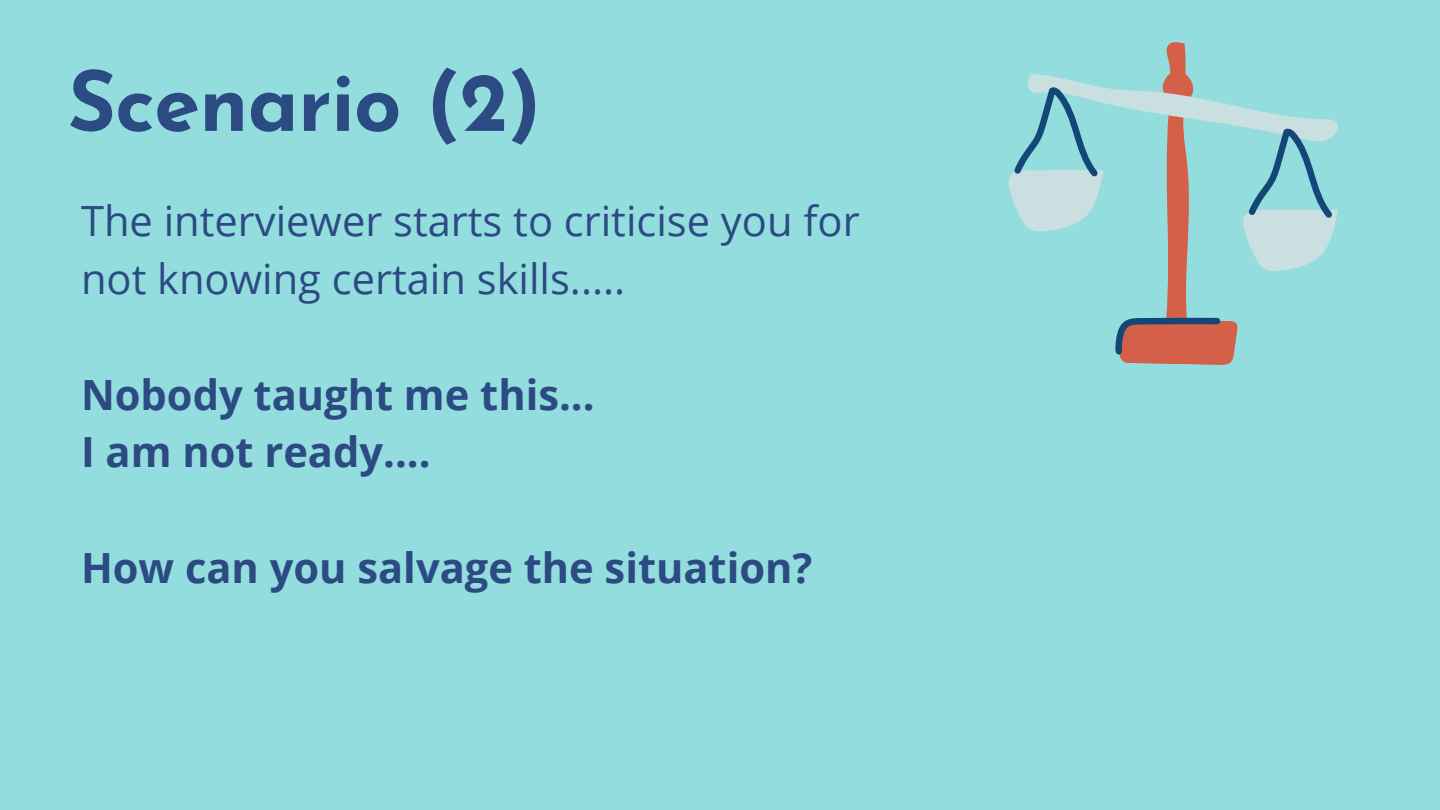
<style>
.page{position:relative;width:1440px;height:810px;background:#94ddde}
.page>*{position:absolute;margin:0;border:0;box-sizing:border-box;transform-origin:0 0}
.t1{font:700 83.3px "Josefin Sans";letter-spacing:-.01em;color:#2b4b82}
.t2{font:41.6px/57.8px "Open Sans";color:#2b4b82}
.t3{font:700 41.6px "Open Sans";color:#2b4b82}
</style>
<div class="page">
<svg style="left:1008px;top:42px;width:330px;height:323px"></svg>
<p class="t1" style="left:68px;top:68px;width:475px">Scenario (2)</p>
<p class="t2" style="left:81px;top:191px;width:780px">The interviewer starts to criticise you for not knowing certain skills.....</p>
<p class="t3" style="left:81px;top:365px;width:515px">Nobody taught me this...</p>
<p class="t3" style="left:81px;top:423px;width:351px">I am not ready....</p>
<p class="t3" style="left:81px;top:539px;width:733px">How can you salvage the situation?</p>
</div>
